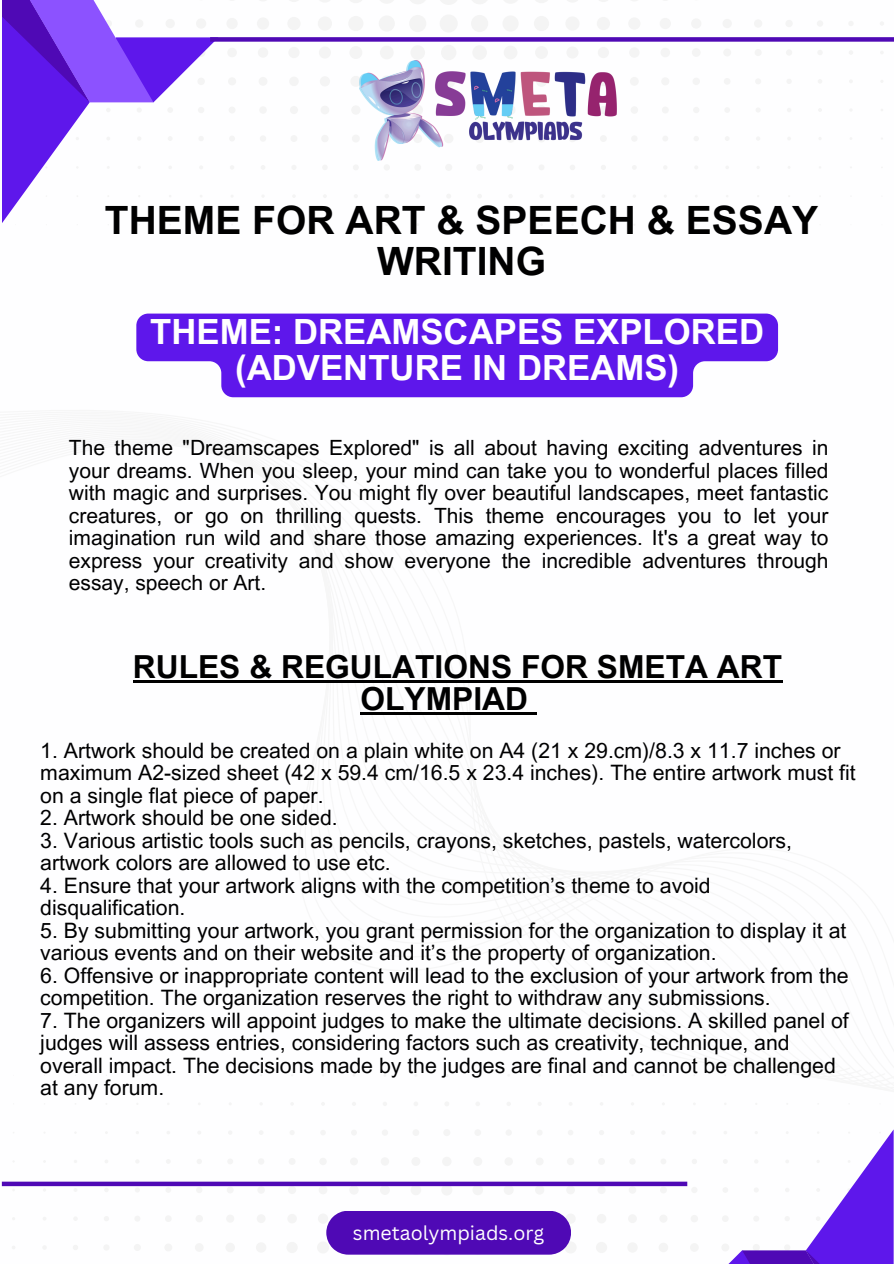
<style>
.page{position:relative;width:894px;height:1264px;background:#fff}
.page>*{position:absolute;margin:0;border:0;box-sizing:border-box;transform-origin:0 0}
.t1{font:700 39px/40.5px "Arial MT Pro";color:#000;text-align:center}
.t2{font:700 34.8px/36px "Arial MT Pro";color:#fff;text-align:center}
.t3{font:700 31.8px/32.7px "Arial MT Pro";color:#000}
.t4{font:21.3px/22.5px "Arial MT Pro";color:#000}
.t5{font:21px/22.5px "Arial MT Pro";color:#000;text-align:justify}
.t6{font:19.5px "Canva Sans";color:#fff}
</style>
<div class="page">
<svg style="left:170px;top:0;width:714px;height:226px"></svg>
<svg style="left:2px;top:0;width:216px;height:223px"></svg>
<svg style="left:1px;top:1074px;width:787px;height:181px"></svg>
<svg style="left:677px;top:1129px;width:216px;height:134px"></svg>
<div style="left:210px;top:37px;width:683px;height:5px;background:#4f09b5"></div>
<div style="left:2px;top:1181px;width:685px;height:5px;background:#4f09b5"></div>
<div style="left:326px;top:1210px;width:245px;height:44px;background:#4f09b5"></div>
<img style="left:360px;top:60px;width:257px;height:100px">
<svg style="left:136px;top:313px;width:641px;height:84px;background:#7133ed"></svg>
<hr style="left:133px;top:680px;width:648px;height:2px;background:#000">
<hr style="left:360px;top:712px;width:168px;height:2px;background:#000">
<svg style="left:528px;top:712px;width:8px;height:2px"></svg>
<p class="t1" style="left:105px;top:205px;width:714px">THEME FOR ART &amp; SPEECH &amp; ESSAY<br>WRITING</p>
<h2 class="t2" style="left:150px;top:318px;width:615px">THEME: DREAMSCAPES EXPLORED (ADVENTURE IN DREAMS)</h2>
<h1 class="t5" style="left:69px;top:439px;width:760px">The theme "Dreamscapes Explored" is all about having exciting adventures in your dreams. When you sleep, your mind can take you to wonderful places filled with magic and surprises. You might fly over beautiful landscapes, meet fantastic creatures, or go on thrilling quests. This theme encourages you to let your imagination run wild and share those amazing experiences. It's a great way to express your creativity and show everyone the incredible adventures through essay, speech or Art.</h1>
<p class="t3" style="left:360px;top:654px;width:423px;text-indent:-227px">RULES &amp; REGULATIONS FOR SMETA ART<br>OLYMPIAD</p>
<p class="t4" style="left:40px;top:741px;width:816px">1. Artwork should be created on a plain white on A4 (21 x 29.cm)/8.3 x 11.7 inches or maximum A2-sized sheet (42 x 59.4 cm/16.5 x 23.4 inches). The entire artwork must fit on a single flat piece of paper.</p>
<h2 class="t4" style="left:40px;top:809px;width:299px">2. Artwork should be one sided.</h2>
<p class="t4" style="left:40px;top:831px;width:753px">3. Various artistic tools such as pencils, crayons, sketches, pastels, watercolors, artwork colors are allowed to use etc.</p>
<p class="t4" style="left:40px;top:876px;width:671px">4. Ensure that your artwork aligns with the competition’s theme to avoid disqualification.</p>
<p class="t4" style="left:40px;top:921px;width:807px">5. By submitting your artwork, you grant permission for the organization to display it at various events and on their website and it’s the property of organization.</p>
<p class="t4" style="left:40px;top:966px;width:809px">6. Offensive or inappropriate content will lead to the exclusion of your artwork from the competition. The organization reserves the right to withdraw any submissions.</p>
<p class="t4" style="left:40px;top:1011px;width:809px">7. The organizers will appoint judges to make the ultimate decisions. A skilled panel of judges will assess entries, considering factors such as creativity, technique, and overall impact. The decisions made by the judges are final and cannot be challenged at any forum.</p>
<p class="t6" style="left:353px;top:1219px;width:193px">smetaolympiads.org</p>
</div>
